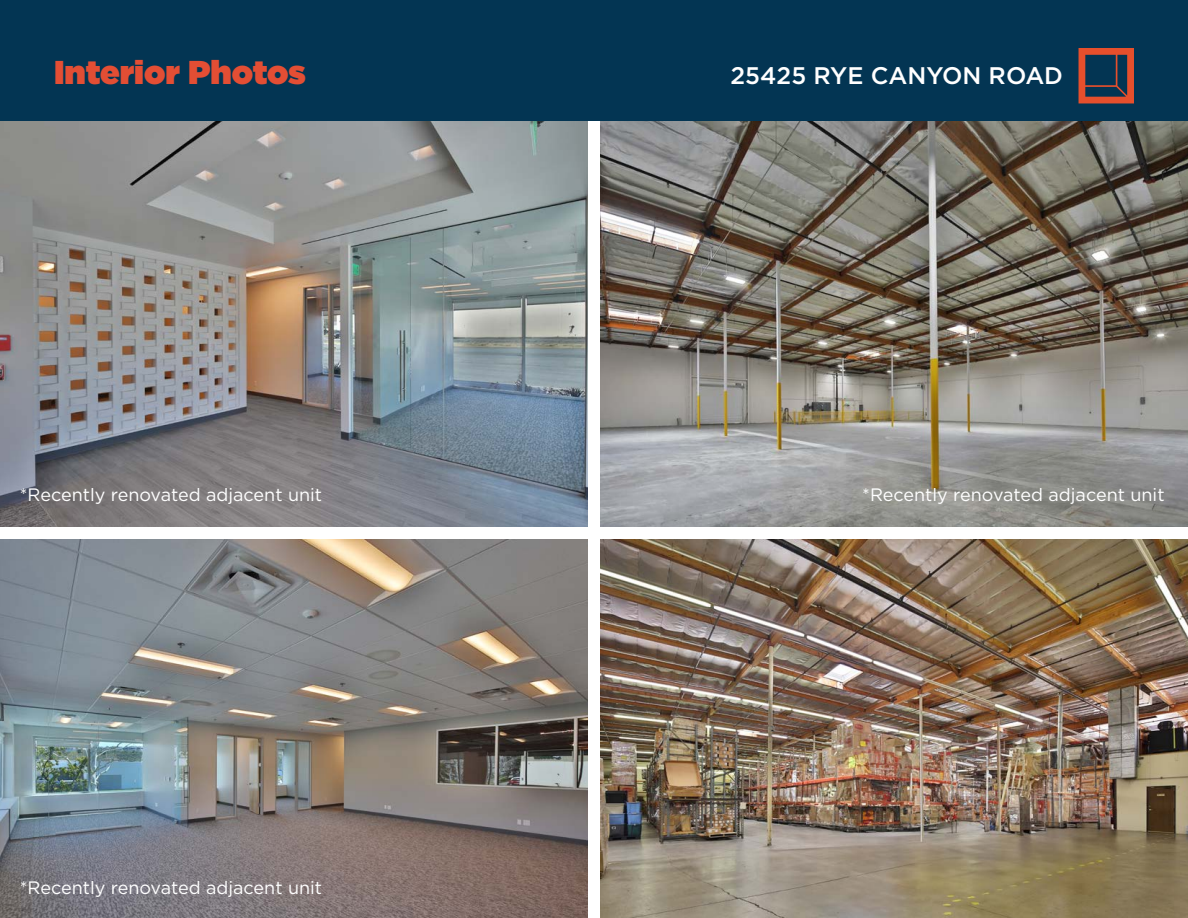
<style>
.page{position:relative;width:1188px;height:918px;background:#fff}
.page>*{position:absolute;margin:0;border:0;box-sizing:border-box;transform-origin:0 0}
.Header_1{font:900 33px "Gotham";color:#e34e34}
.t1{font:500 24px "Gotham";color:#fff}
.t2{font:18px "Gotham";color:#fff}
</style>
<div class="page">
<img style="left:0;top:122px;width:587px;height:404px">
<img style="left:600px;top:122px;width:588px;height:404px">
<img style="left:0;top:539px;width:587px;height:379px">
<img style="left:600px;top:539px;width:588px;height:379px">
<div style="left:0;top:0;width:1188px;height:122px;background:#033553"></div>
<svg style="left:1079px;top:48px;width:55px;height:55px"></svg>
<p class="Header_1" style="left:54px;top:49px;width:253px">Interior Photos</p>
<h2 class="t1" style="left:731px;top:60px;width:334px">25425 RYE CANYON ROAD</h2>
<p class="t2" style="left:20px;top:485px;width:304px">*Recently renovated adjacent unit</p>
<p class="t2" style="left:20px;top:878px;width:304px">*Recently renovated adjacent unit</p>
<p class="t2" style="left:862px;top:485px;width:304px">*Recently renovated adjacent unit</p>
</div>
